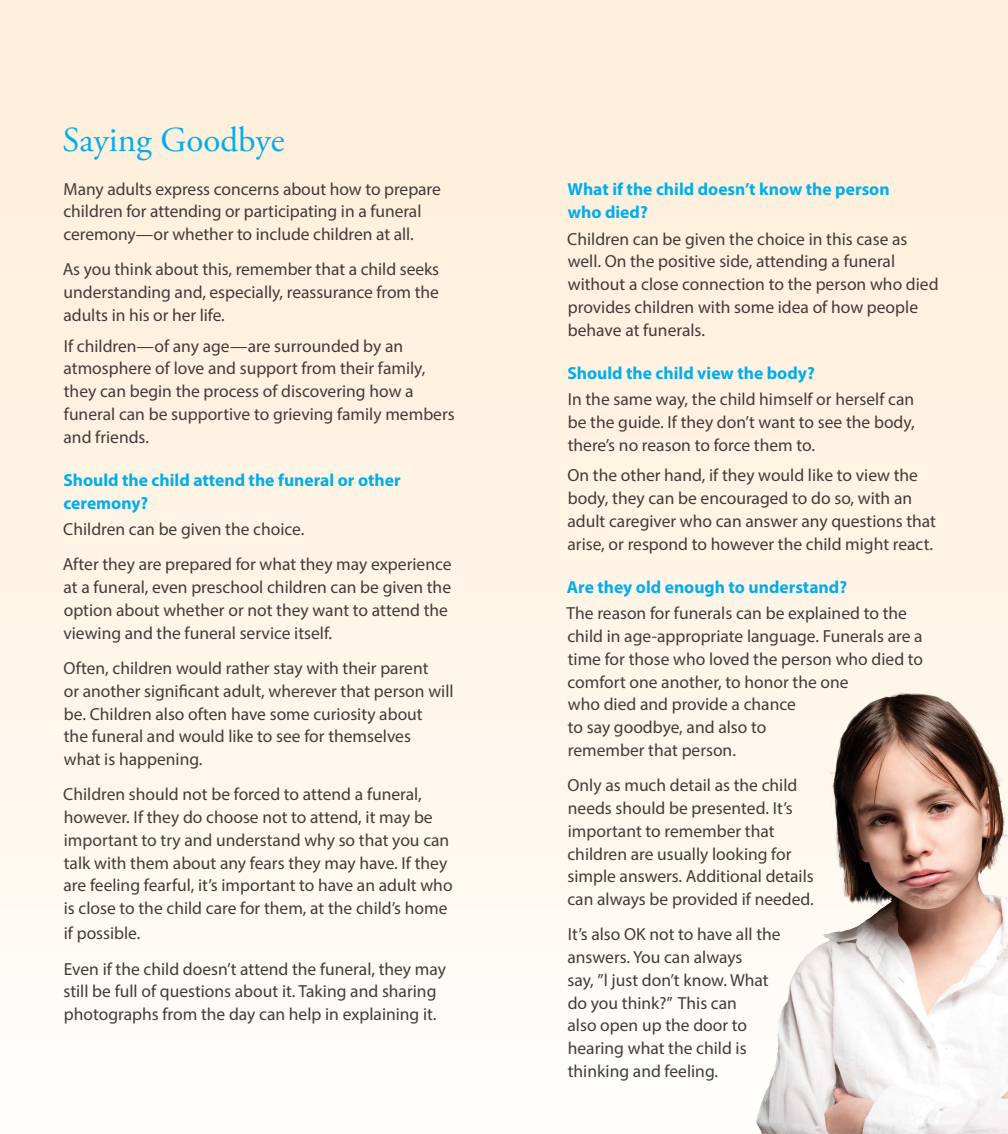
<style>
.page{position:relative;width:1008px;height:1134px;background:#fff}
.page>*{position:absolute;margin:0;border:0;box-sizing:border-box;transform-origin:0 0}
.Inside_Section_Title{font:35px "Adobe Garamond Pro";color:#00aeec}
.t1{font:17.5px/22.8px "Myriad Pro";color:#433b39}
.t2{font:700 17.5px/22.8px "Myriad Pro";color:#00aeec}
</style>
<div class="page">
<div style="left:0;top:0;width:1008px;height:1134px;background:linear-gradient(to bottom,#ffeed7,#fffcf9)"></div>
<img style="left:748px;top:679px;width:260px;height:455px">
<p class="Inside_Section_Title" style="left:63px;top:119px;width:223px">Saying Goodbye</p>
<p class="t1" style="left:63px;top:177px;width:379px">Many adults express concerns about how to prepare children for attending or participating in a funeral ceremony—or whether to include children at all.</p>
<p class="t1" style="left:63px;top:258px;width:378px;text-align:justify">As you think about this, remember that a child seeks understanding and, especially, reassurance from the adults in his or her life.</p>
<p class="t1" style="left:64px;top:334px;width:393px">If children—of any age—are surrounded by an atmosphere of love and support from their family, they can begin the process of discovering how a funeral can be supportive to grieving family members and friends.</p>
<p class="t2" style="left:63px;top:468px;width:339px">Should the child attend the funeral or other ceremony?</p>
<p class="t1" style="left:63px;top:518px;width:243px">Children can be given the choice.</p>
<p class="t1" style="left:63px;top:553px;width:390px">After they are prepared for what they may experience at a funeral, even preschool children can be given the option about whether or not they want to attend the viewing and the funeral service itself.</p>
<p class="t1" style="left:64px;top:657px;width:392px">Often, children would rather stay with their parent<br>or another significant adult, wherever that person will be. Children also often have some curiosity about<br>the funeral and would like to see for themselves<br>what is happening.</p>
<p class="t1" style="left:63px;top:783px;width:391px">Children should not be forced to attend a funeral, however. If they do choose not to attend, it may be important to try and understand why so that you can talk with them about any fears they may have. If they are feeling fearful, it’s important to have an adult who is close to the child care for them, at the child’s home</p>
<p class="t1" style="left:64px;top:922px;width:78px">if possible.</p>
<p class="t1" style="left:63px;top:957px;width:384px">Even if the child doesn’t attend the funeral, they may still be full of questions about it. Taking and sharing photographs from the day can help in explaining it.</p>
<p class="t2" style="left:568px;top:177px;width:324px">What if the child doesn’t know the person who died?</p>
<p class="t1" style="left:567px;top:227px;width:373px">Children can be given the choice in this case as well. On the positive side, attending a funeral without a close connection to the person who died provides children with some idea of how people behave at funerals.</p>
<p class="t2" style="left:567px;top:361px;width:249px">Should the child view the body?</p>
<p class="t1" style="left:568px;top:388px;width:348px;text-align:justify">In the same way, the child himself or herself can be the guide. If they don’t want to see the body, there’s no reason to force them to.</p>
<p class="t1" style="left:567px;top:464px;width:370px">On the other hand, if they would like to view the body, they can be encouraged to do so, with an adult caregiver who can answer any questions that arise, or respond to however the child might react.</p>
<p class="t2" style="left:567px;top:575px;width:282px">Are they old enough to understand?</p>
<p class="t1" style="left:567px;top:602px;width:358px">The reason for funerals can be explained to the child in age-appropriate language. Funerals are a time for those who loved the person who died to comfort one another, to honor the one<br>who died and provide a chance<br>to say goodbye, and also to<br>remember that person.</p>
<p class="t1" style="left:567px;top:774px;width:248px">Only as much detail as the child needs should be presented. It’s important to remember that children are usually looking for simple answers. Additional details can always be provided if needed.</p>
<p class="t1" style="left:567px;top:923px;width:215px">It’s also OK not to have all the answers. You can always<br>say, ”l just don’t know. What do you think?” This can<br>also open up the door to hearing what the child is thinking and feeling.</p>
</div>
